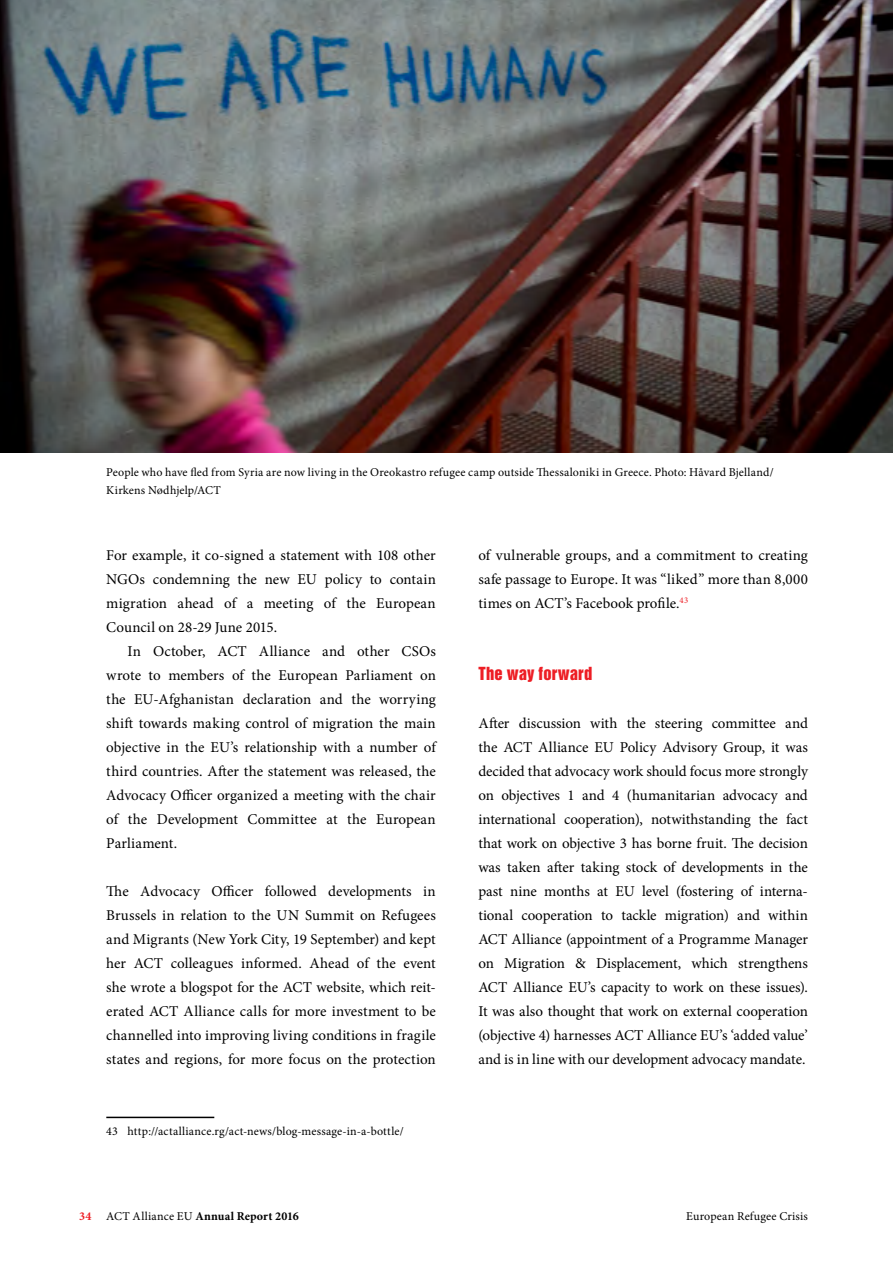
<style>
.page{position:relative;width:893px;height:1263px;background:#fff}
.page>*{position:absolute;margin:0;border:0;box-sizing:border-box;transform-origin:0 0}
.Header_2{font:16.5px "Helvetica Inserat";letter-spacing:.01em;color:#ed1d24}
.t1{font:15px/24px "Minion Pro";color:#000;text-align:justify}
.Footnote{font:12px/18px "Minion Pro";letter-spacing:.015em;color:#000}
.t2{font:700 12px "Minion Pro";letter-spacing:.015em;color:#000}
.s1{color:#ed1d24}
.s2{font-weight:400}
</style>
<div class="page">
<hr style="left:106px;top:1117px;width:108px;height:1px;background:#000">
<img style="left:0;top:0;width:893px;height:453px">
<p class="Footnote" style="left:106px;top:463px;width:669px">People who have fled from Syria are now living in the Oreokastro refugee camp outside Thessaloniki in Greece. Photo: Håvard Bjelland/<br>Kirkens Nødhjelp/ACT</p>
<p class="t1" style="left:106px;top:543px;width:331px">For example, it co-signed a statement with 108 other NGOs condemning the new EU policy to contain migration ahead of a meeting of the European Council on 28-29 June 2015.</p>
<p class="t1" style="left:106px;top:639px;width:331px;text-indent:21px">In October, ACT Alliance and other CSOs wrote to members of the European Parliament on the EU-Afghanistan declaration and the worrying shift towards making control of migration the main objective in the EU’s relationship with a number of third countries. After the statement was released, the Advocacy Officer organized a meeting with the chair of the Development Committee at the European Parliament.</p>
<p class="t1" style="left:106px;top:879px;width:331px">The Advocacy Officer followed developments in Brussels in relation to the UN Summit on Refugees and Migrants (New York City, 19 September) and kept her ACT colleagues informed. Ahead of the event she wrote a blogspot for the ACT website, which reit&shy;erated ACT Alliance calls for more investment to be channelled into improving living conditions in fragile states and regions, for more focus on the protection</p>
<p class="Footnote" style="left:106px;top:1123px;width:299px">43 http://actalliance.rg/act-news/blog-message-in-a-bottle/</p>
<p class="t1" style="left:478px;top:543px;width:331px">of vulnerable groups, and a commitment to creating safe passage to Europe. It was “liked” more than 8,000 times on ACT’s Facebook profile.<sup>43</sup></p>
<p class="Header_2" style="left:478px;top:663px;width:115px">The way forward</p>
<p class="t1" style="left:478px;top:711px;width:331px">After discussion with the steering committee and the ACT Alliance EU Policy Advisory Group, it was decided that advocacy work should focus more strongly on objectives 1 and 4 (humanitarian advocacy and international cooperation), notwithstanding the fact that work on objective 3 has borne fruit. The decision was taken after taking stock of developments in the past nine months at EU level (fostering of interna&shy;tional cooperation to tackle migration) and within ACT Alliance (appointment of a Programme Manager on Migration &amp; Displacement, which strengthens ACT Alliance EU’s capacity to work on these issues).<br>It was also thought that work on external cooperation (objective 4) harnesses ACT Alliance EU’s ‘added value’ and is in line with our development advocacy mandate.</p>
<p class="t2" style="left:79px;top:1208px;width:221px"><span class="s1">34</span> <span class="s2">ACT Alliance EU</span> Annual Report 2016</p>
<p class="Footnote" style="left:686px;top:1207px;width:123px">European Refugee Crisis</p>
</div>
